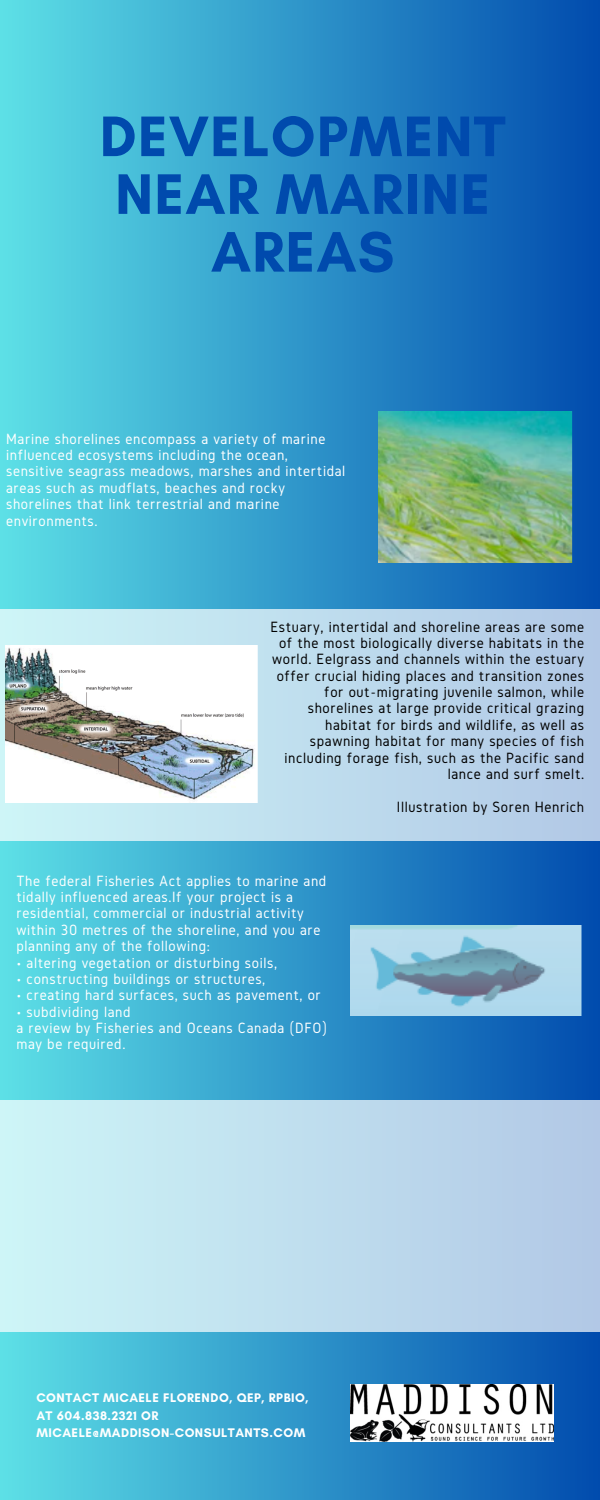
<style>
.page{position:relative;width:600px;height:1500px;background:#fff}
.page>*{position:absolute;margin:0;border:0;box-sizing:border-box;transform-origin:0 0}
.t1{font:700 58.2px/57.8px "Glacial Indifference";letter-spacing:.02em;color:#004aad;text-align:center}
.t2{font:15.5px/16.4px "Gidole";letter-spacing:.04em;color:#fff}
.t3{font:15.5px/16.4px "Gidole";letter-spacing:.04em;color:#000;text-align:right}
.t4{font:700 12.7px/17.7px "Glacial Indifference";letter-spacing:.04em;color:#fff}
</style>
<div class="page">
<div style="left:0;top:0;width:600px;height:1500px;background:linear-gradient(to right,#5de0e6,#024cad)"></div>
<div style="left:0;top:609px;width:600px;height:232px;background:linear-gradient(to right,#cef5f7,#b2c8e6)"></div>
<img style="left:351px;top:926px;width:232px;height:89px">
<div style="left:0;top:1100px;width:600px;height:232px;background:linear-gradient(to right,#cef5f7,#b2c8e6)"></div>
<img style="left:351px;top:1385px;width:202px;height:57px">
<img style="left:379px;top:411px;width:194px;height:151px">
<img style="left:5px;top:645px;width:253px;height:158px">
<h2 class="t1" style="left:100px;top:107px;width:407px">DEVELOPMENT<br>NEAR MARINE<br>AREAS</h2>
<h2 class="t2" style="left:6px;top:430px;width:341px">Marine shorelines encompass a variety of marine influenced ecosystems including the ocean, sensitive seagrass meadows, marshes and intertidal areas such as mudflats, beaches and rocky shorelines that link terrestrial and marine environments.</h2>
<p class="t3" style="left:270px;top:618px;width:315px">Estuary, intertidal and shoreline areas are some of the most biologically diverse habitats in the world. Eelgrass and channels within the estuary offer crucial hiding places and transition zones for out-migrating juvenile salmon, while shorelines at large provide critical grazing habitat for birds and wildlife, as well as spawning habitat for many species of fish including forage fish, such as the Pacific sand lance and surf smelt.</p>
<p class="t3" style="left:397px;top:798px;width:189px">Illustration by Soren Henrich</p>
<p class="t2" style="left:17px;top:872px;width:311px">The federal Fisheries Act applies to marine and tidally influenced areas.If your project is a residential, commercial or industrial activity within 30 metres of the shoreline, and you are planning any of the following:</p>
<p class="t2" style="left:17px;top:954px;width:262px">• altering vegetation or disturbing soils,</p>
<p class="t2" style="left:17px;top:970px;width:250px">• constructing buildings or structures,</p>
<p class="t2" style="left:17px;top:987px;width:306px">• creating hard surfaces, such as pavement, or</p>
<p class="t2" style="left:17px;top:1003px;width:312px">• subdividing land<br>a review by Fisheries and Oceans Canada (DFO) may be required.</p>
<h2 class="t4" style="left:36px;top:1389px;width:274px">CONTACT MICAELE FLORENDO, QEP, RPBIO,<br>AT 604.838.2321 OR</h2>
<p class="t4" style="left:36px;top:1424px;width:271px">MICAELE@MADDISON-CONSULTANTS.COM</p>
</div>
